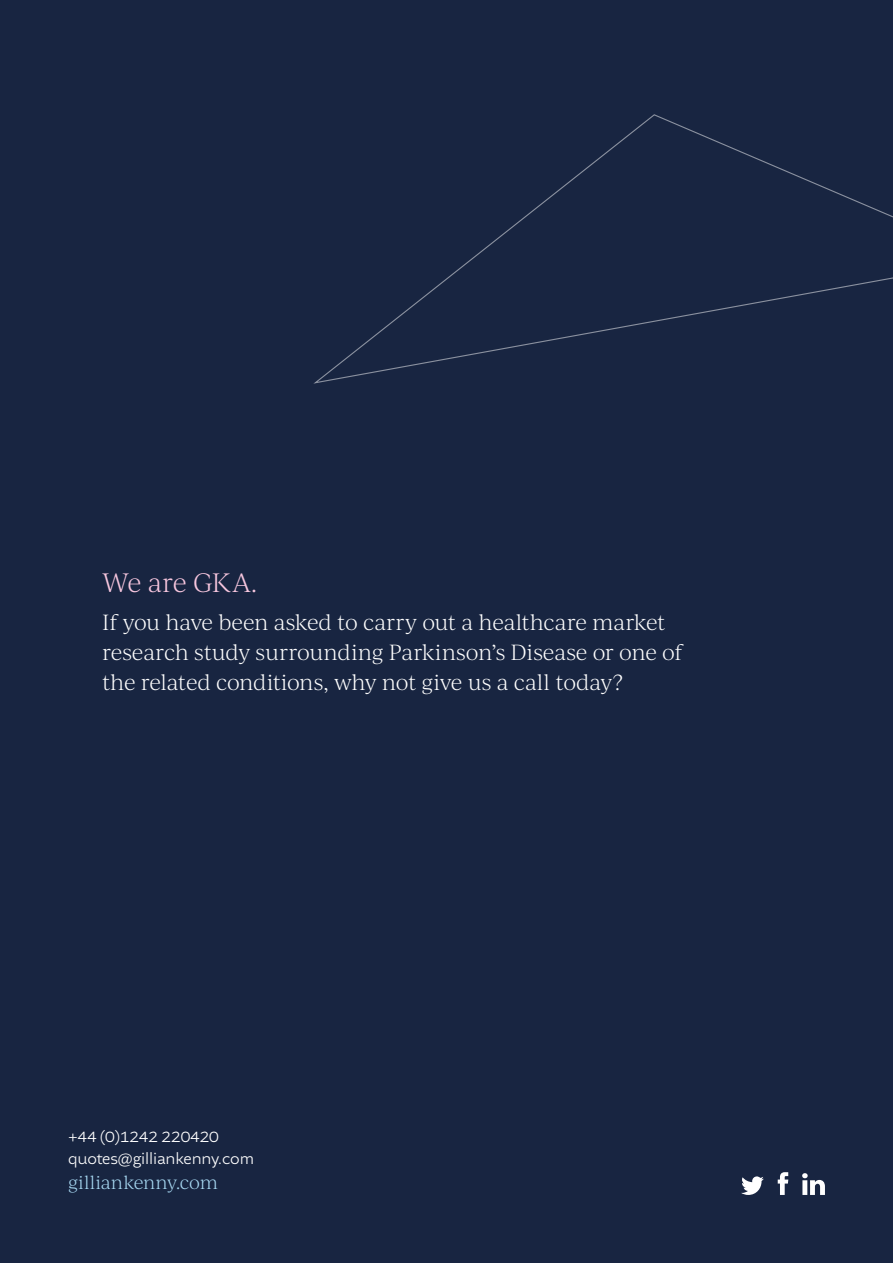
<style>
.page{position:relative;width:893px;height:1263px;background:#182541}
.page>*{position:absolute;margin:0;border:0;box-sizing:border-box;transform-origin:0 0}
.t1{font:300 25.5px "Ivy Journal";letter-spacing:-.02em;color:#f8c7df}
.t2{font:300 21px/30px "Ivy Journal";letter-spacing:-.015em;color:#fff}
.t3{font:300 17.85px "Ivy Journal";color:#a8d9f3}
.t4{font:300 15.6px/22.4px "Altivo";letter-spacing:-.01em;color:#fff}
</style>
<div class="page">
<svg style="left:314px;top:114px;width:579px;height:270px"></svg>
<svg style="left:778px;top:1172px;width:10px;height:23px"></svg>
<svg style="left:741px;top:1176px;width:23px;height:19px"></svg>
<svg style="left:802px;top:1173px;width:23px;height:22px"></svg>
<p class="t1" style="left:102px;top:565px;width:157px">We are GKA.</p>
<p class="t2" style="left:102px;top:607px;width:582px">If you have been asked to carry out a healthcare market research study surrounding Parkinson’s Disease or one of the related conditions, why not give us a call today?</p>
<p class="t4" style="left:68px;top:1126px;width:188px">+44 (0)1242 220420 quotes@gilliankenny.com</p>
<p class="t3" style="left:68px;top:1170px;width:151px">gilliankenny.com</p>
</div>
